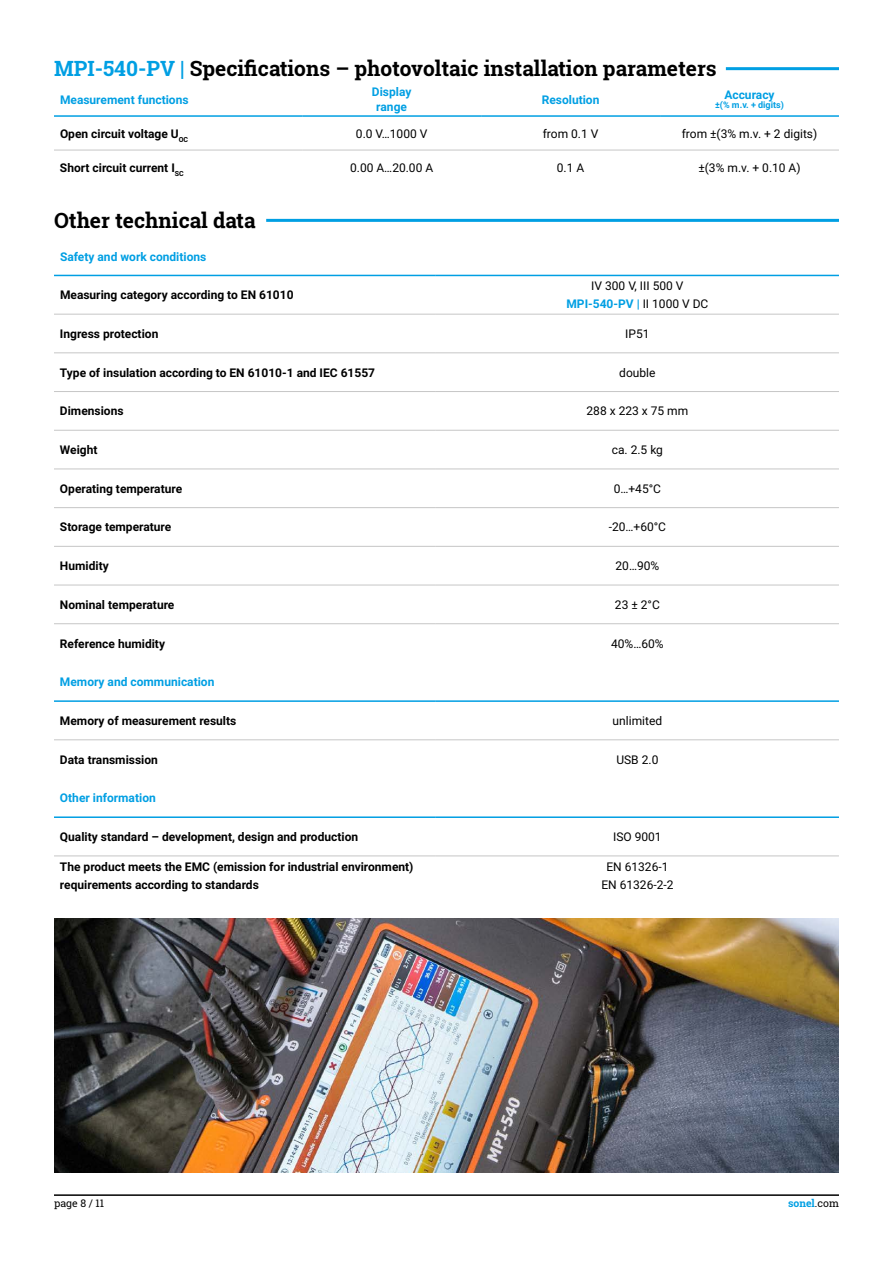
<style>
.page{position:relative;width:893px;height:1263px;background:#fff}
.page>*{position:absolute;margin:0;border:0;box-sizing:border-box;transform-origin:0 0}
.t1{font:700 21px "Roboto Slab";color:#000}
.t2{font:700 12px/18px "Roboto";color:#000}
.t3{font:12px/18px "Roboto";color:#000;text-align:center}
.t4{font:700 12px/14.4px "Roboto";color:#009fe3;text-align:center}
.t5{font:700 10.5px "Roboto Slab";color:#009fe3}
.t6{font:10.5px "Roboto Slab";color:#000}
.t7{font:700 9px "Roboto";color:#009fe3}
.s1{color:#009fe3}
.s2{font-weight:700;color:#009fe3}
.s3{font-weight:400;color:#000}
</style>
<div class="page">
<hr style="left:54px;top:1194px;width:785px;height:2px;background:#000">
<hr style="left:54px;top:115px;width:248px;height:2px;background:#009fe3">
<hr style="left:54px;top:150px;width:248px;height:1px;background:#c6c6c6">
<hr style="left:302px;top:150px;width:179px;height:1px;background:#c6c6c6">
<hr style="left:481px;top:150px;width:179px;height:1px;background:#c6c6c6">
<hr style="left:660px;top:150px;width:179px;height:1px;background:#c6c6c6">
<hr style="left:302px;top:115px;width:179px;height:2px;background:#009fe3">
<hr style="left:481px;top:115px;width:179px;height:2px;background:#009fe3">
<hr style="left:660px;top:115px;width:179px;height:2px;background:#009fe3">
<hr style="left:266px;top:219px;width:573px;height:3px;background:#009fe3">
<hr style="left:726px;top:67px;width:113px;height:3px;background:#009fe3">
<hr style="left:54px;top:275px;width:382px;height:1px;background:#009fe3">
<hr style="left:436px;top:275px;width:403px;height:1px;background:#009fe3">
<hr style="left:54px;top:700px;width:382px;height:2px;background:#009fe3">
<hr style="left:436px;top:700px;width:403px;height:2px;background:#009fe3">
<hr style="left:54px;top:816px;width:382px;height:2px;background:#009fe3">
<hr style="left:436px;top:816px;width:403px;height:2px;background:#009fe3">
<hr style="left:54px;top:314px;width:382px;height:1px;background:#c6c6c6">
<hr style="left:436px;top:314px;width:403px;height:1px;background:#c6c6c6">
<hr style="left:54px;top:352px;width:382px;height:1px;background:#c6c6c6">
<hr style="left:436px;top:352px;width:403px;height:1px;background:#c6c6c6">
<hr style="left:54px;top:391px;width:382px;height:1px;background:#c6c6c6">
<hr style="left:436px;top:391px;width:403px;height:1px;background:#c6c6c6">
<hr style="left:54px;top:430px;width:382px;height:1px;background:#c6c6c6">
<hr style="left:436px;top:430px;width:403px;height:1px;background:#c6c6c6">
<hr style="left:54px;top:469px;width:382px;height:1px;background:#c6c6c6">
<hr style="left:436px;top:469px;width:403px;height:1px;background:#c6c6c6">
<hr style="left:54px;top:507px;width:382px;height:1px;background:#c6c6c6">
<hr style="left:436px;top:507px;width:403px;height:1px;background:#c6c6c6">
<hr style="left:54px;top:546px;width:382px;height:1px;background:#c6c6c6">
<hr style="left:436px;top:546px;width:403px;height:1px;background:#c6c6c6">
<hr style="left:54px;top:585px;width:382px;height:1px;background:#c6c6c6">
<hr style="left:436px;top:585px;width:403px;height:1px;background:#c6c6c6">
<hr style="left:54px;top:623px;width:382px;height:1px;background:#c6c6c6">
<hr style="left:436px;top:623px;width:403px;height:1px;background:#c6c6c6">
<hr style="left:54px;top:739px;width:382px;height:1px;background:#c6c6c6">
<hr style="left:436px;top:739px;width:403px;height:1px;background:#c6c6c6">
<hr style="left:54px;top:855px;width:382px;height:1px;background:#c6c6c6">
<hr style="left:436px;top:855px;width:403px;height:1px;background:#c6c6c6">
<img style="left:54px;top:918px;width:785px;height:255px">
<h1 class="t1" style="left:54px;top:54px;width:664px"><span class="s1">MPI-540-PV |</span> Specifications – photovoltaic installation parameters</h1>
<p class="t4" style="left:60px;top:92px;width:130px">Measurement functions</p>
<p class="t4" style="left:372px;top:84px;width:41px">Display range</p>
<p class="t4" style="left:542px;top:92px;width:59px">Resolution</p>
<p class="t4" style="left:724px;top:87px;width:52px">Accuracy</p>
<p class="t7" style="left:715px;top:99px;width:70px">±(% m.v. + digits)</p>
<p class="t2" style="left:60px;top:124px;width:130px">Open circuit voltage U<sub>OC</sub></p>
<p class="t3" style="left:356px;top:124px;width:73px">0.0 V…1000 V</p>
<p class="t3" style="left:543px;top:124px;width:57px">from 0.1 V</p>
<p class="t3" style="left:682px;top:124px;width:137px">from ±(3% m.v. + 2 digits)</p>
<p class="t2" style="left:60px;top:158px;width:125px">Short circuit current I<sub>SC</sub></p>
<p class="t3" style="left:350px;top:158px;width:85px">0.00 A…20.00 A</p>
<p class="t3" style="left:557px;top:158px;width:29px">0.1 A</p>
<p class="t3" style="left:698px;top:158px;width:104px">±(3% m.v. + 0.10 A)</p>
<h1 class="t1" style="left:54px;top:206px;width:203px">Other technical data</h1>
<p class="t4" style="left:60px;top:249px;width:148px">Safety and work conditions</p>
<p class="t2" style="left:60px;top:286px;width:235px">Measuring category according to EN 61010</p>
<p class="t3" style="left:566px;top:277px;width:144px">IV 300 V, III 500 V<br><span class="s2">MPI-540-PV |</span> II 1000 V DC</p>
<p class="t2" style="left:60px;top:324px;width:100px">Ingress protection</p>
<p class="t3" style="left:625px;top:324px;width:26px">IP51</p>
<p class="t2" style="left:60px;top:363px;width:317px">Type of insulation according to EN 61010-1 and IEC 61557</p>
<p class="t3" style="left:619px;top:363px;width:38px">double</p>
<p class="t2" style="left:60px;top:402px;width:65px">Dimensions</p>
<p class="t3" style="left:587px;top:402px;width:103px">288 x 223 x 75 mm</p>
<p class="t2" style="left:60px;top:440px;width:39px">Weight</p>
<p class="t3" style="left:612px;top:440px;width:53px">ca. 2.5 kg</p>
<p class="t2" style="left:60px;top:479px;width:124px">Operating temperature</p>
<p class="t3" style="left:614px;top:479px;width:49px">0…+45°C</p>
<p class="t2" style="left:60px;top:518px;width:113px">Storage temperature</p>
<p class="t3" style="left:609px;top:518px;width:59px">-20…+60°C</p>
<p class="t2" style="left:60px;top:556px;width:50px">Humidity</p>
<p class="t3" style="left:615px;top:556px;width:45px">20…90%</p>
<p class="t2" style="left:60px;top:595px;width:116px">Nominal temperature</p>
<p class="t3" style="left:615px;top:595px;width:46px">23 ± 2°C</p>
<p class="t2" style="left:60px;top:634px;width:107px">Reference humidity</p>
<p class="t3" style="left:611px;top:634px;width:54px">40%…60%</p>
<p class="t4" style="left:60px;top:674px;width:156px">Memory and communication</p>
<p class="t2" style="left:60px;top:711px;width:178px">Memory of measurement results</p>
<p class="t3" style="left:613px;top:711px;width:51px">unlimited</p>
<p class="t2" style="left:60px;top:750px;width:99px">Data transmission</p>
<p class="t3" style="left:616px;top:750px;width:43px">USB 2.0</p>
<p class="t4" style="left:60px;top:790px;width:97px">Other information</p>
<p class="t2" style="left:60px;top:827px;width:300px">Quality standard – development, design and production</p>
<p class="t3" style="left:613px;top:827px;width:50px">ISO 9001</p>
<p class="t2" style="left:60px;top:857px;width:355px">The product meets the EMC (emission for industrial environment) requirements according to standards</p>
<p class="t3" style="left:601px;top:857px;width:74px">EN 61326-1<br>EN 61326-2-2</p>
<p class="t6" style="left:54px;top:1196px;width:52px">page 8 / 11</p>
<p class="t5" style="left:788px;top:1196px;width:52px">sonel<span class="s3">.com</span></p>
</div>
